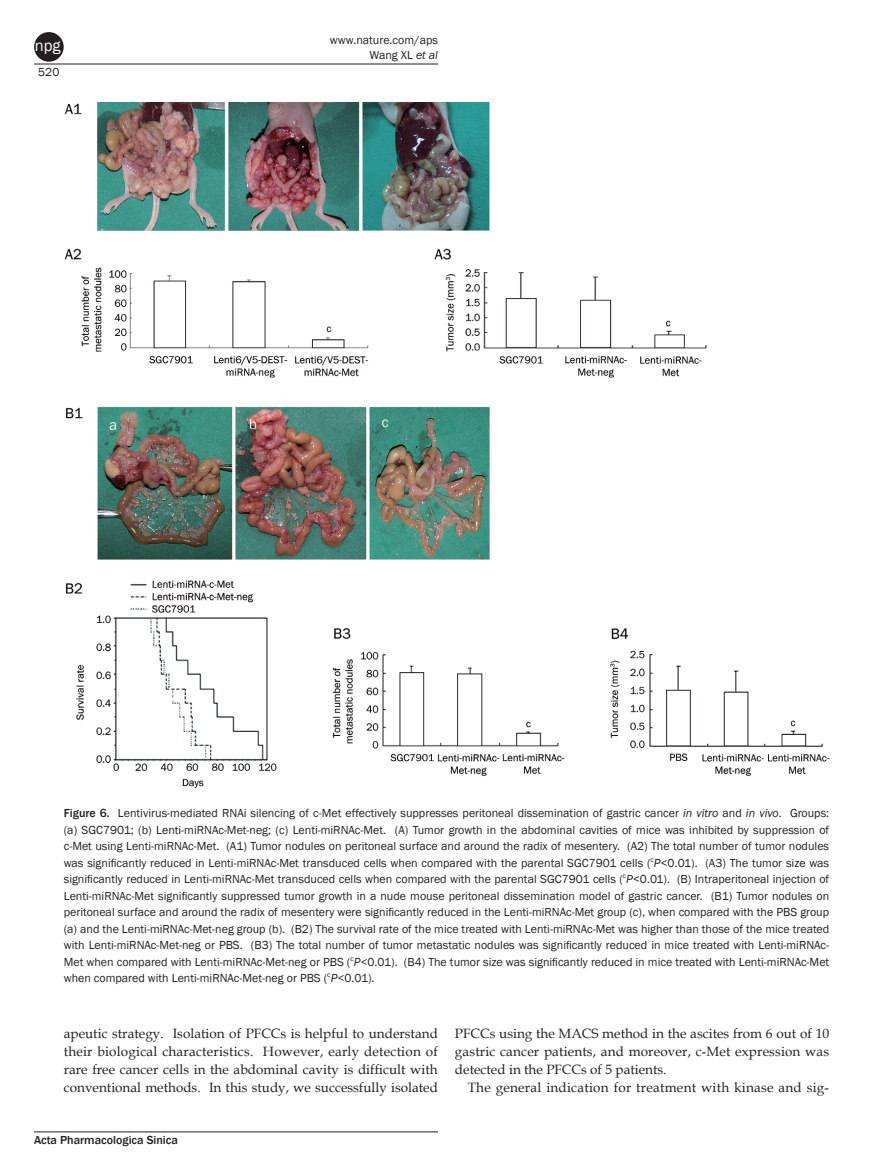
<style>
.page{position:relative;width:893px;height:1170px;background:#fff}
.page>*{position:absolute;margin:0;border:0;box-sizing:border-box;transform-origin:0 0}
.t1{font:16.5px "Franklin Gothic Book 2";color:#fff}
.t2{font:13.5px/18px "Book Antiqua 2";color:#231f20}
.t3{font:13.5px "Book Antiqua";letter-spacing:.005em;color:#231f20}
.t4{font:12px/16.5px "Franklin Gothic";color:#231f20;text-align:justify}
.t5{font:12px/16.5px "Franklin Gothic Book 2";color:#231f20;text-align:right}
.t6{font:500 12px "Franklin Gothic";color:#231f20}
.s1{font-family:"Franklin Gothic Book Italic 2"}
.s2{font-family:"Franklin Gothic";font-weight:500}
.s3{font-family:"Franklin Gothic Book 2"}
</style>
<div class="page">
<hr style="left:34px;top:64px;width:404px;height:1px;background:#231f20">
<hr style="left:34px;top:1131px;width:404px;height:1px;background:#231f20">
<div style="left:34px;top:32px;width:30px;height:30px;background:#231f20;border-radius:50%"></div>
<img style="left:64px;top:102px;width:765px;height:686px">
<h1 class="t1" style="left:35px;top:35px;width:27px">npg</h1>
<p class="t5" style="left:38px;top:64px;width:23px">520</p>
<p class="t5" style="left:330px;top:32px;width:110px;line-height:15px">www.nature.com/aps<br>Wang XL <span class="s1">et al</span></p>
<p class="t5" style="left:64px;top:805px;width:767px;text-align:justify"><span class="s2">Figure 6.</span> Lentivirus-mediated RNAi silencing of c-Met effectively suppresses peritoneal dissemination of gastric cancer <span class="s1">in vitro</span> and <span class="s1">in vivo</span>. Groups: (a) SGC7901; (b) Lenti-miRNAc-Met-neg; (c) Lenti-miRNAc-Met. (A) Tumor growth in the abdominal cavities of mice was inhibited by suppression of c-Met using Lenti-miRNAc-Met. (A1) Tumor nodules on peritoneal surface and around the radix of mesentery. (A2) The total number of tumor nodules</p>
<p class="t4" style="left:64px;top:854px;width:767px">was significantly reduced in Lenti-miRNAc-Met transduced cells when compared with the parental SGC7901 cells (<sup>c</sup><span class="s1">P&lt;</span><span class="s3">0.01). (A3) The tumor size was </span>significantly reduced in Lenti-miRNAc-Met transduced cells when compared with the parental SGC7901 cells (<sup>c</sup><span class="s1">P&lt;</span>0.01). (B) Intraperitoneal injection of Lenti-miRNAc-Met significantly suppressed tumor growth in a nude mouse peritoneal dissemination model of gastric cancer. (B1) Tumor nodules on peritoneal surface and around the radix of mesentery were significantly reduced in the Lenti-miRNAc-Met group (c), when compared with the PBS group (a) and the Lenti-miRNAc-Met-neg group (b). (B2) The survival rate of the mice treated with Lenti-miRNAc-Met was higher than those of the mice treated with Lenti-miRNAc-Met-neg or PBS. (B3) The total number of tumor metastatic nodules was significantly reduced in mice treated with Lenti-miRNAc-Met when compared with Lenti-miRNAc-Met-neg or PBS (<sup>c</sup><span class="s1">P&lt;</span>0.01). (B4) The tumor size was significantly reduced in mice treated with Lenti-miRNAc-Met when compared with Lenti-miRNAc-Met-neg or PBS (<sup>c</sup><span class="s1">P&lt;</span><span class="s3">0.01).</span></p>
<p class="t2" style="left:64px;top:1023px;width:376px">apeutic strategy. Isolation of PFCCs is helpful to understand their biological characteristics. However, early detection of</p>
<p class="t3" style="left:64px;top:1059px;width:375px">rare free cancer cells in the abdominal cavity is difficult with</p>
<p class="t2" style="left:64px;top:1077px;width:376px">conventional methods. In this study, we successfully isolated</p>
<p class="t6" style="left:34px;top:1132px;width:145px">Acta Pharmacologica Sinica</p>
<p class="t2" style="left:455px;top:1023px;width:376px;text-align:justify">PFCCs using the MACS method in the ascites from 6 out of 10 gastric cancer patients, and moreover, c-Met expression was detected in the PFCCs of 5 patients.</p>
<p class="t2" style="left:468px;top:1077px;width:363px">The general indication for treatment with kinase and sig-</p>
</div>
